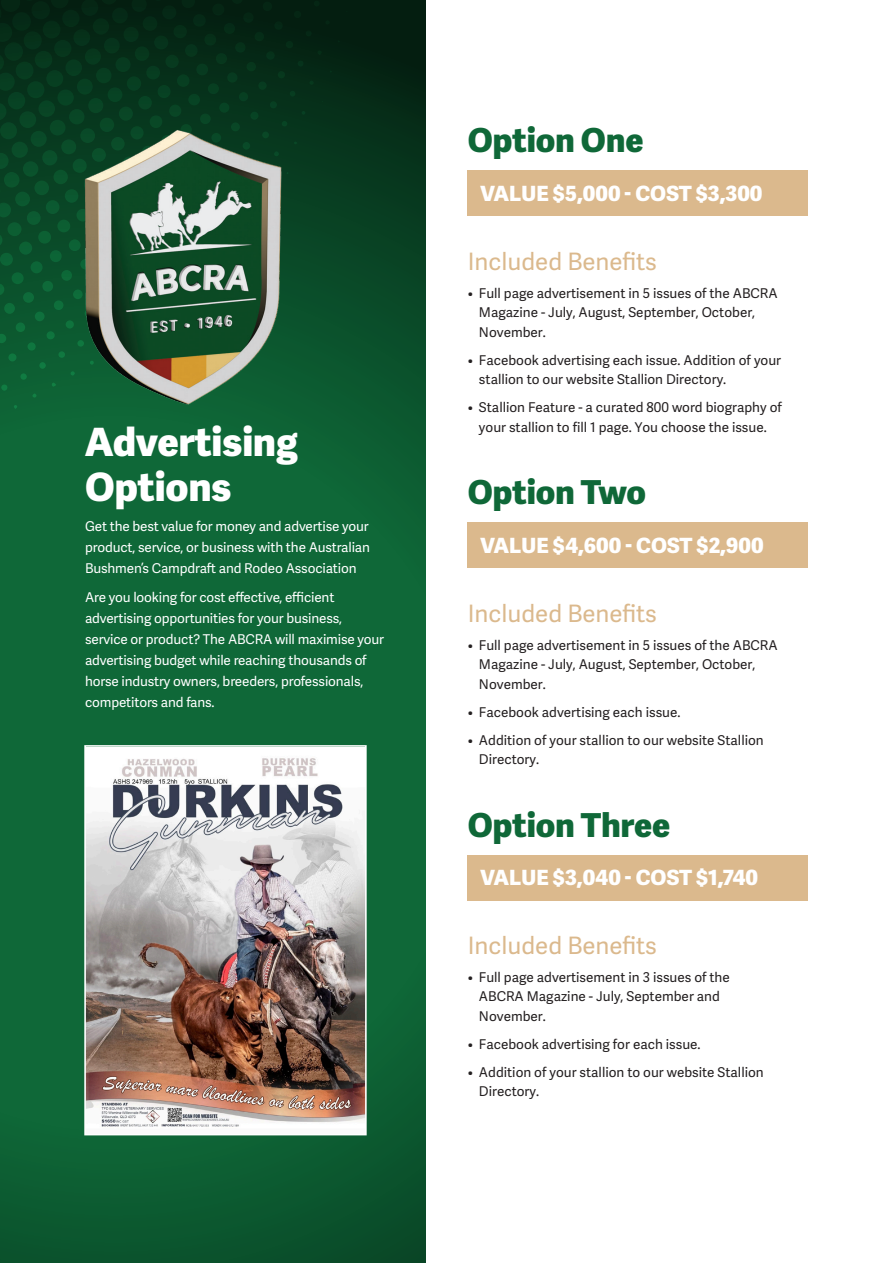
<style>
.page{position:relative;width:893px;height:1263px;background:#fff}
.page>*{position:absolute;margin:0;border:0;box-sizing:border-box;transform-origin:0 0}
.t1{font:800 39px/45px "Adelle Sans";color:#fff}
.t2{font:800 33px "Adelle Sans";color:#0f6838}
.t3{font:24px "Adelle Sans";color:#dbb98d}
.t4{font:800 21px "Adelle Sans";color:#fff}
.t5{font:13.5px/19.5px "Adelle Sans";color:#231f20}
.t6{font:13.5px/21px "Adelle Sans";letter-spacing:-.01em;color:#fff;text-align:justify}
</style>
<div class="page">
<div style="left:468px;top:170px;width:340px;height:46px;background:#dbb98d"></div>
<div style="left:468px;top:522px;width:340px;height:46px;background:#dbb98d"></div>
<div style="left:468px;top:855px;width:340px;height:46px;background:#dbb98d"></div>
<svg style="left:0;top:0;width:425px;height:1263px;background:#0d5f33"></svg>
<svg style="left:0;top:0;width:353px;height:458px;background:#084324"></svg>
<img style="left:53px;top:113px;width:238px;height:295px">
<img style="left:87px;top:748px;width:277px;height:384px">
<div style="left:84px;top:745px;width:283px;height:390px;border:2px solid #fff"></div>
<p class="t1" style="left:85px;top:420px;width:215px">Advertising<br>Options</p>
<p class="t6" style="left:85px;top:516px;width:286px">Get the best value for money and advertise your product, service, or business with the Australian Bushmen’s Campdraft and Rodeo Association</p>
<p class="t6" style="left:85px;top:587px;width:301px;text-align:left">Are you looking for cost effective, efficient advertising opportunities for your business, service or product? The ABCRA will maximise your advertising budget while reaching thousands of horse industry owners, breeders, professionals, competitors and fans.</p>
<p class="t2" style="left:468px;top:120px;width:177px">Option One</p>
<p class="t4" style="left:480px;top:181px;width:284px">VALUE $5,000 - COST $3,300</p>
<p class="t3" style="left:468px;top:247px;width:191px">Included Benefits</p>
<p class="t5" style="left:479px;top:284px;width:300px;text-indent:-11px">• Full page advertisement in 5 issues of the ABCRA<br>Magazine - July, August, September, October,<br>November.</p>
<p class="t5" style="left:479px;top:351px;width:304px;text-indent:-11px">• Facebook advertising each issue. Addition of your stallion to our website Stallion Directory.</p>
<p class="t5" style="left:468px;top:398px;width:316px;text-align:center">• Stallion Feature - a curated 800 word biography of your stallion to fill 1 page. You choose the issue.</p>
<p class="t2" style="left:468px;top:472px;width:180px">Option Two</p>
<p class="t4" style="left:480px;top:532px;width:285px">VALUE $4,600 - COST $2,900</p>
<p class="t3" style="left:468px;top:599px;width:191px">Included Benefits</p>
<p class="t5" style="left:479px;top:635px;width:300px;text-indent:-11px">• Full page advertisement in 5 issues of the ABCRA<br>Magazine - July, August, September, October,<br>November.</p>
<p class="t5" style="left:468px;top:702px;width:214px">• Facebook advertising each issue.</p>
<p class="t5" style="left:479px;top:730px;width:286px;text-indent:-11px">• Addition of your stallion to our website Stallion<br>Directory.</p>
<p class="t2" style="left:468px;top:804px;width:204px">Option Three</p>
<p class="t4" style="left:480px;top:865px;width:279px">VALUE $3,040 - COST $1,740</p>
<p class="t3" style="left:468px;top:931px;width:191px">Included Benefits</p>
<p class="t5" style="left:479px;top:968px;width:252px;text-indent:-11px">• Full page advertisement in 3 issues of the<br>ABCRA Magazine - July, September and<br>November.</p>
<p class="t5" style="left:468px;top:1035px;width:234px">• Facebook advertising for each issue.</p>
<p class="t5" style="left:479px;top:1063px;width:286px;text-indent:-11px">• Addition of your stallion to our website Stallion<br>Directory.</p>
</div>
